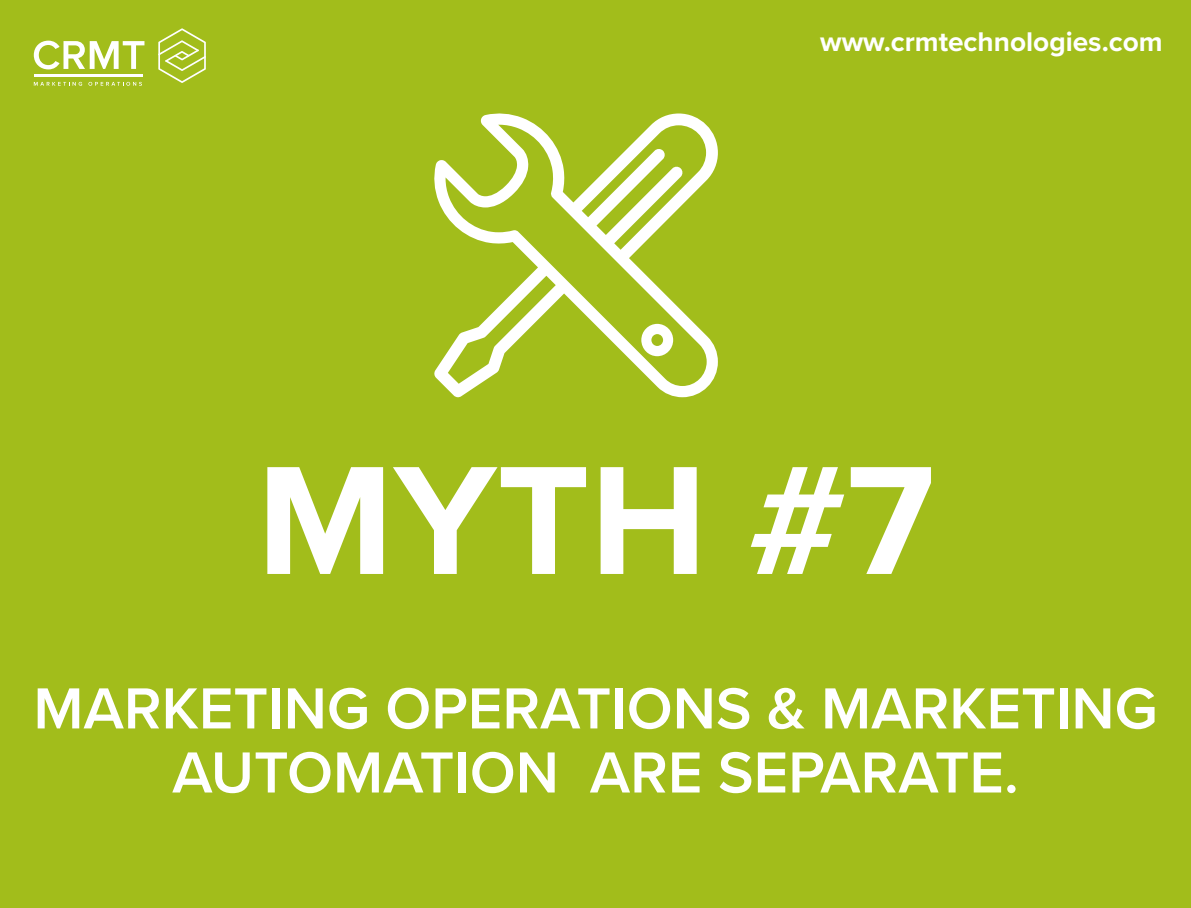
<style>
.page{position:relative;width:1191px;height:908px;background:#fff}
.page>*{position:absolute;margin:0;border:0;box-sizing:border-box;transform-origin:0 0}
.t1{font:700 160px "Proxima Nova";color:#fff}
.t2{font:600 60px/64px "Proxima Nova";color:#fff;text-align:center}
.t3{font:700 28px "Proxima Nova";color:#fff}
</style>
<div class="page">
<div style="left:0;top:0;width:1191px;height:907px;background:#a2bd1b"></div>
<svg style="left:434px;top:113px;width:284px;height:284px"></svg>
<svg style="left:158px;top:28px;width:48px;height:55px"></svg>
<svg style="left:34px;top:41px;width:110px;height:28px"></svg>
<svg style="left:34px;top:82px;width:48px;height:4px"></svg>
<svg style="left:88px;top:82px;width:54px;height:4px"></svg>
<hr style="left:34px;top:75px;width:108px;height:2px;background:#fff">
<p class="t3" style="left:820px;top:24px;width:344px">www.crmtechnologies.com</p>
<p class="t1" style="left:257px;top:425px;width:679px">MYTH #7</p>
<p class="t2" style="left:33px;top:677px;width:1125px">MARKETING OPERATIONS &amp; MARKETING<br>AUTOMATION ARE SEPARATE.</p>
</div>
